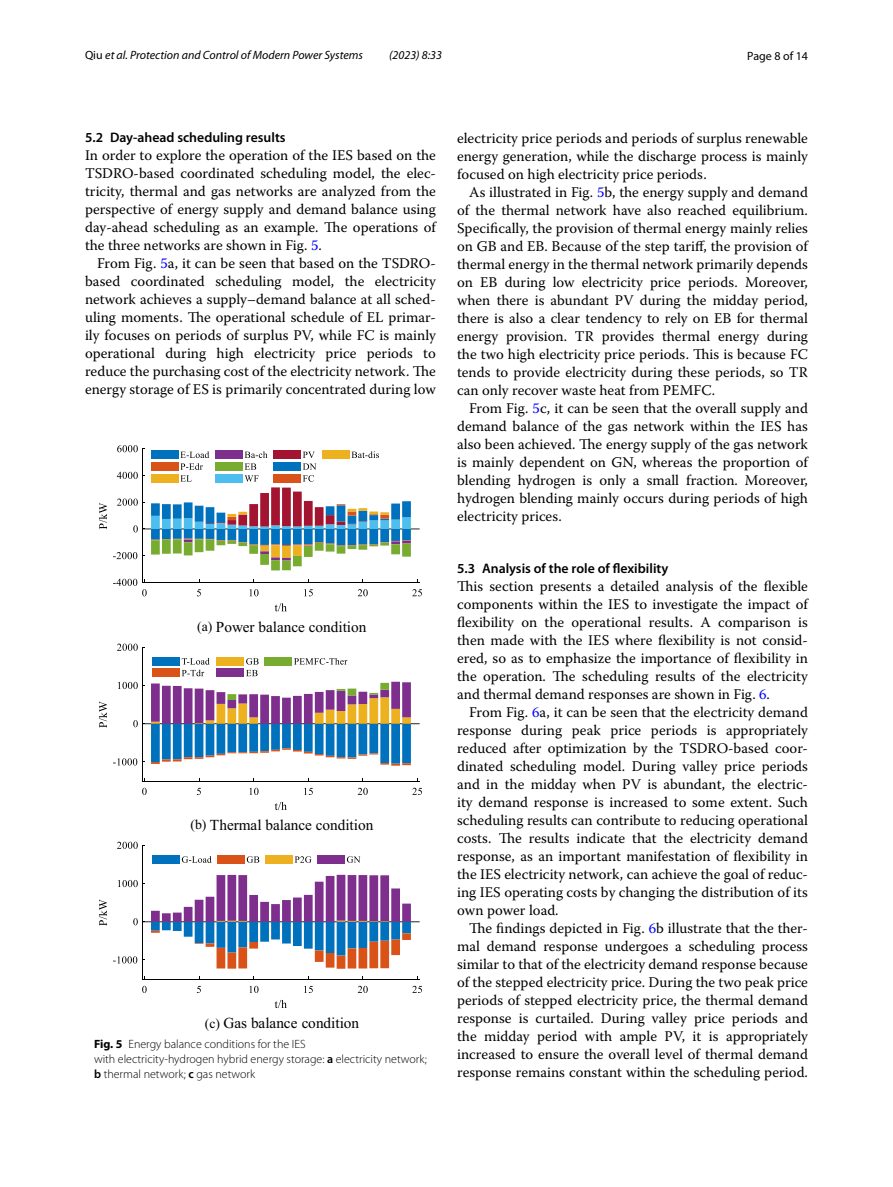
<style>
.page{position:relative;width:893px;height:1187px;background:#fff}
.page>*{position:absolute;margin:0;border:0;box-sizing:border-box;transform-origin:0 0}
.t1{font:15.3px "Times New Roman PSMT3";color:#000}
.t2{font:14.7px/18px "Warnock Pro";color:#000;text-align:justify}
.t3{font:600 13.8px "Myriad Pro";color:#000}
.t4{font:300 12px/15px "Myriad Pro";color:#000}
.t5{font:italic 12px "Myriad Pro";color:#000}
.t6{font:12px "Myriad Pro";color:#000}
.s1{font-style:normal}
.s2{color:#00f}
.s3{font-size:13.8px}
.s4{font-weight:700}
.s5{font-weight:600}
</style>
<div class="page">
<hr style="left:142px;top:528px;width:278px;height:1px;background:#262626">
<svg style="left:151px;top:487px;width:260px;height:83px"></svg>
<hr style="left:142px;top:582px;width:278px;height:1px;background:#000">
<svg style="left:197px;top:589px;width:4px;height:7px"></svg>
<svg style="left:249px;top:589px;width:10px;height:7px"></svg>
<svg style="left:304px;top:589px;width:9px;height:7px"></svg>
<svg style="left:358px;top:589px;width:10px;height:7px"></svg>
<svg style="left:412px;top:589px;width:10px;height:7px"></svg>
<svg style="left:275px;top:603px;width:12px;height:8px"></svg>
<hr style="left:142px;top:448px;width:1px;height:134px;background:#000">
<svg style="left:113px;top:578px;width:34px;height:18px"></svg>
<svg style="left:113px;top:552px;width:32px;height:7px"></svg>
<svg style="left:133px;top:525px;width:12px;height:7px"></svg>
<svg style="left:117px;top:498px;width:28px;height:7px"></svg>
<svg style="left:117px;top:472px;width:28px;height:7px"></svg>
<svg style="left:117px;top:445px;width:28px;height:7px"></svg>
<svg style="left:99px;top:502px;width:8px;height:27px"></svg>
<div style="left:151px;top:450px;width:27px;height:8px;background:#0072bd"></div>
<div style="left:151px;top:462px;width:27px;height:8px;background:#d95319"></div>
<svg style="left:180px;top:451px;width:29px;height:30px"></svg>
<div style="left:151px;top:474px;width:27px;height:8px;background:#edb120"></div>
<div style="left:215px;top:450px;width:27px;height:8px;background:#7e2f8e"></div>
<svg style="left:245px;top:451px;width:22px;height:18px"></svg>
<div style="left:215px;top:462px;width:27px;height:8px;background:#77ac30"></div>
<svg style="left:245px;top:475px;width:13px;height:6px"></svg>
<div style="left:215px;top:474px;width:27px;height:8px;background:#4dbeee"></div>
<div style="left:274px;top:450px;width:27px;height:8px;background:#a2142f"></div>
<div style="left:274px;top:462px;width:27px;height:8px;background:#0072bd"></div>
<svg style="left:303px;top:451px;width:13px;height:30px"></svg>
<div style="left:274px;top:474px;width:27px;height:8px;background:#d95319"></div>
<svg style="left:351px;top:451px;width:28px;height:7px"></svg>
<div style="left:322px;top:450px;width:27px;height:8px;background:#edb120"></div>
<hr style="left:142px;top:723px;width:278px;height:1px;background:#262626">
<hr style="left:142px;top:780px;width:278px;height:1px;background:#000">
<svg style="left:142px;top:787px;width:5px;height:8px"></svg>
<svg style="left:197px;top:787px;width:4px;height:8px"></svg>
<svg style="left:249px;top:787px;width:10px;height:8px"></svg>
<svg style="left:304px;top:787px;width:9px;height:8px"></svg>
<svg style="left:358px;top:787px;width:10px;height:8px"></svg>
<svg style="left:412px;top:787px;width:10px;height:8px"></svg>
<svg style="left:275px;top:802px;width:12px;height:8px"></svg>
<hr style="left:142px;top:647px;width:1px;height:134px;background:#000">
<svg style="left:113px;top:758px;width:32px;height:7px"></svg>
<svg style="left:133px;top:720px;width:12px;height:7px"></svg>
<svg style="left:118px;top:681px;width:27px;height:8px"></svg>
<svg style="left:117px;top:643px;width:28px;height:7px"></svg>
<svg style="left:99px;top:701px;width:8px;height:26px"></svg>
<div style="left:152px;top:656px;width:27px;height:9px;background:#0072bd"></div>
<div style="left:217px;top:656px;width:27px;height:9px;background:#edb120"></div>
<svg style="left:151px;top:658px;width:260px;height:107px"></svg>
<div style="left:265px;top:656px;width:27px;height:9px;background:#77ac30"></div>
<hr style="left:142px;top:921px;width:278px;height:1px;background:#262626">
<svg style="left:151px;top:874px;width:260px;height:94px"></svg>
<hr style="left:142px;top:978px;width:278px;height:1px;background:#000">
<svg style="left:142px;top:985px;width:5px;height:7px"></svg>
<svg style="left:197px;top:985px;width:4px;height:7px"></svg>
<svg style="left:249px;top:985px;width:10px;height:7px"></svg>
<svg style="left:304px;top:985px;width:9px;height:7px"></svg>
<svg style="left:358px;top:985px;width:10px;height:7px"></svg>
<svg style="left:412px;top:985px;width:10px;height:7px"></svg>
<svg style="left:275px;top:1000px;width:12px;height:8px"></svg>
<hr style="left:142px;top:845px;width:1px;height:134px;background:#000">
<svg style="left:113px;top:956px;width:32px;height:7px"></svg>
<svg style="left:133px;top:918px;width:12px;height:7px"></svg>
<svg style="left:118px;top:879px;width:27px;height:8px"></svg>
<svg style="left:117px;top:841px;width:28px;height:7px"></svg>
<svg style="left:99px;top:899px;width:8px;height:26px"></svg>
<svg style="left:182px;top:856px;width:29px;height:6px"></svg>
<div style="left:152px;top:854px;width:27px;height:9px;background:#0072bd"></div>
<svg style="left:247px;top:856px;width:12px;height:6px"></svg>
<div style="left:217px;top:854px;width:27px;height:9px;background:#d95319"></div>
<svg style="left:295px;top:856px;width:16px;height:6px"></svg>
<div style="left:265px;top:854px;width:27px;height:9px;background:#edb120"></div>
<svg style="left:347px;top:856px;width:13px;height:6px"></svg>
<div style="left:317px;top:854px;width:28px;height:9px;background:#7e2f8e"></div>
<p class="t5" style="left:85px;top:48px;width:279px"><span class="s1">Qiu</span> et al. Protection and Control of Modern Power Systems</p>
<p class="t5" style="left:389px;top:48px;width:54px">(2023) 8:33</p>
<p class="t6" style="left:747px;top:48px;width:62px">Page 8 of 14</p>
<p class="t3" style="left:85px;top:129px;width:202px">5.2 Day‑ahead scheduling results</p>
<p class="t2" style="left:85px;top:146px;width:352px">In order to explore the operation of the IES based on the TSDRO-based coordinated scheduling model, the elec&shy;tricity, thermal and gas networks are analyzed from the perspective of energy supply and demand balance using day-ahead scheduling as an example. The operations of the three networks are shown in Fig. <span class="s2">5</span>.</p>
<p class="t2" style="left:85px;top:254px;width:352px;text-indent:12px">From Fig. <span class="s2">5</span>a, it can be seen that based on the TSDRO&shy;based coordinated scheduling model, the electricity network achieves a supply–demand balance at all sched&shy;uling moments. The operational schedule of EL primar&shy;ily focuses on periods of surplus PV, while FC is mainly operational during high electricity price periods to reduce the purchasing cost of the electricity network. The energy storage of ES is primarily concentrated during low</p>
<p class="t1" style="left:197px;top:621px;width:171px"><span class="s3">(a)</span> Power balance condition</p>
<p class="t1" style="left:191px;top:819px;width:184px"><span class="s3">(b)</span> Thermal balance condition</p>
<p class="t1" style="left:205px;top:1017px;width:156px"><span class="s3">(c)</span> Gas balance condition</p>
<p class="t4" style="left:94px;top:1036px;width:334px"><span class="s4">Fig. 5</span> Energy balance conditions for the IES<br>with electricity-hydrogen hybrid energy storage: <span class="s5">a</span> electricity network; <span class="s5">b</span> thermal network; <span class="s5">c</span> gas network</p>
<p class="t2" style="left:457px;top:128px;width:352px">electricity price periods and periods of surplus renewable energy generation, while the discharge process is mainly focused on high electricity price periods.</p>
<p class="t2" style="left:457px;top:182px;width:352px;text-indent:12px">As illustrated in Fig. <span class="s2">5</span>b, the energy supply and demand of the thermal network have also reached equilibrium.<br>Specifically, the provision of thermal energy mainly relies on GB and EB. Because of the step tariff, the provision of thermal energy in the thermal network primarily depends on EB during low electricity price periods. Moreover, when there is abundant PV during the midday period, there is also a clear tendency to rely on EB for thermal energy provision. TR provides thermal energy during the two high electricity price periods. This is because FC tends to provide electricity during these periods, so TR can only recover waste heat from PEMFC.</p>
<p class="t2" style="left:457px;top:398px;width:352px;text-indent:12px">From Fig. <span class="s2">5</span>c, it can be seen that the overall supply and demand balance of the gas network within the IES has also been achieved. The energy supply of the gas network is mainly dependent on GN, whereas the proportion of blending hydrogen is only a small fraction. Moreover, hydrogen blending mainly occurs during periods of high electricity prices.</p>
<p class="t3" style="left:457px;top:559px;width:213px">5.3 Analysis of the role of flexibility</p>
<p class="t2" style="left:457px;top:577px;width:352px">This section presents a detailed analysis of the flexible components within the IES to investigate the impact of flexibility on the operational results. A comparison is then made with the IES where flexibility is not consid&shy;ered, so as to emphasize the importance of flexibility in the operation. The scheduling results of the electricity and thermal demand responses are shown in Fig. <span class="s2">6</span>.</p>
<p class="t2" style="left:457px;top:703px;width:352px;text-indent:12px">From Fig. <span class="s2">6</span>a, it can be seen that the electricity demand response during peak price periods is appropriately reduced after optimization by the TSDRO-based coor&shy;dinated scheduling model. During valley price periods and in the midday when PV is abundant, the electric&shy;ity demand response is increased to some extent. Such scheduling results can contribute to reducing operational costs. The results indicate that the electricity demand response, as an important manifestation of flexibility in the IES electricity network, can achieve the goal of reduc&shy;ing IES operating costs by changing the distribution of its own power load.</p>
<p class="t2" style="left:457px;top:919px;width:352px;text-indent:12px">The findings depicted in Fig. <span class="s2">6</span>b illustrate that the ther&shy;mal demand response undergoes a scheduling process similar to that of the electricity demand response because of the stepped electricity price. During the two peak price periods of stepped electricity price, the thermal demand response is curtailed. During valley price periods and the midday period with ample PV, it is appropriately increased to ensure the overall level of thermal demand response remains constant within the scheduling period.</p>
</div>
